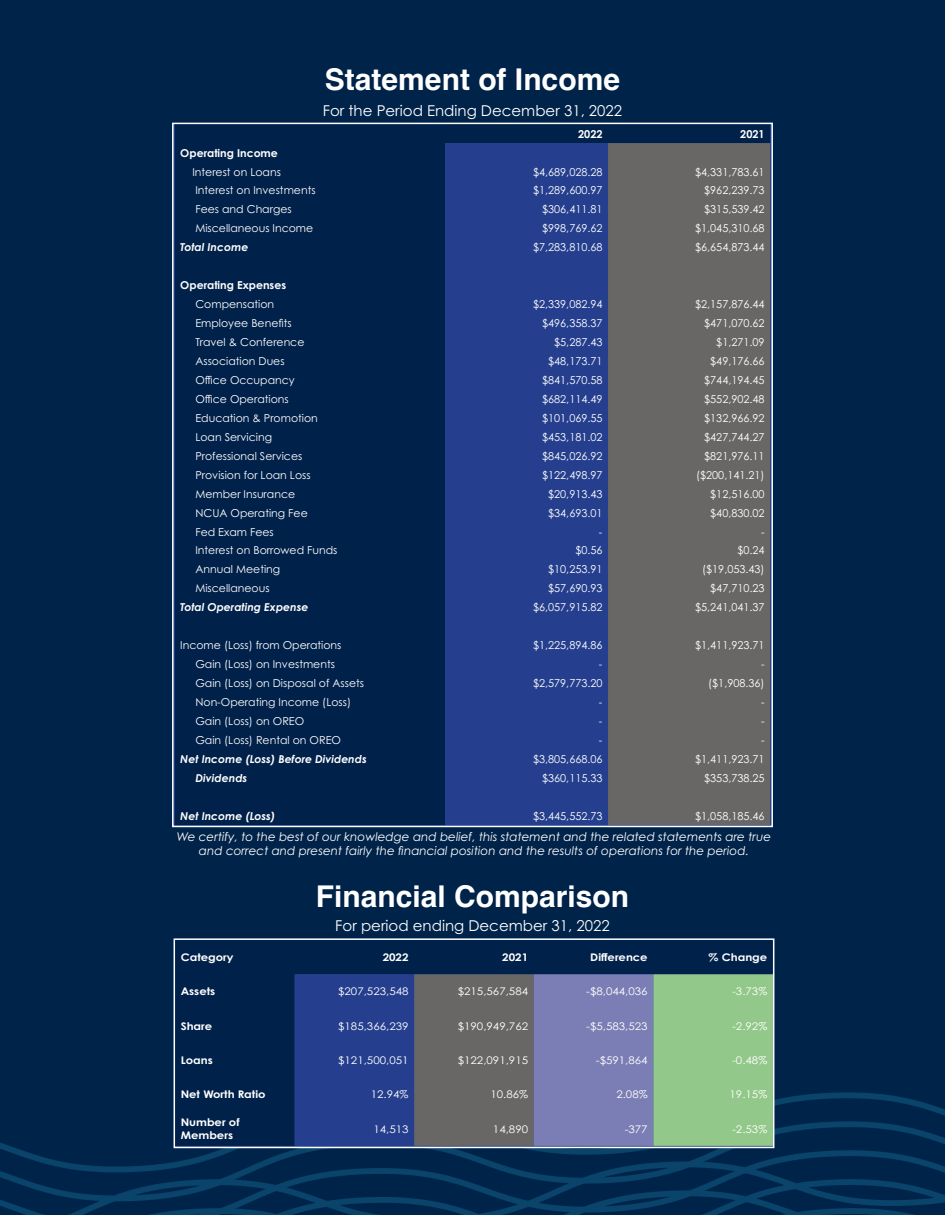
<style>
.page{position:relative;width:945px;height:1215px;background:#00234a}
.page>*{position:absolute;margin:0;border:0;box-sizing:border-box;transform-origin:0 0}
.t1{font:700 30px "Helvetica";color:#fff}
.t2{font:15px "Century Gothic Pro";color:#fff}
.t3{font:italic 12px/14.4px "Century Gothic Pro";color:#fff;text-align:center}
.Table{font:10.95px "Century Gothic Pro";color:#fff}
.Table-2{font:italic 700 10.95px "Century Gothic Pro";color:#fff}
.Table-3{font:700 10.95px "Century Gothic Pro";color:#fff}
.t4{font:10.5px "Century Gothic Pro";color:#fff;scale:1.1 1}
.t5{font:700 10.5px/12.6px "Century Gothic Pro";color:#fff;scale:1.1 1}
</style>
<div class="page">
<div style="left:175px;top:126px;width:595px;height:698px;background:#00214a"></div>
<div style="left:445px;top:124px;width:163px;height:19px;background:#00214a"></div>
<div style="left:445px;top:143px;width:163px;height:681px;background:#253f8e"></div>
<div style="left:608px;top:143px;width:162px;height:681px;background:#686766"></div>
<div style="left:177px;top:941px;width:594px;height:204px;background:#00214a"></div>
<svg style="left:295px;top:974px;width:476px;height:171px"></svg>
<div style="left:174px;top:938px;width:600px;height:210px;border:2px solid #fff"></div>
<p class="t1" style="left:325px;top:61px;width:297px">Statement of Income</p>
<p class="Table-3" style="left:578px;top:127px;width:26px">2022</p>
<p class="Table-3" style="left:740px;top:127px;width:26px">2021</p>
<p class="t2" style="left:323px;top:101px;width:301px">For the Period Ending December 31, 2022</p>
<p class="Table-3" style="left:180px;top:146px;width:99px">Operating Income</p>
<p class="Table" style="left:192px;top:165px;width:90px">Interest on Loans</p>
<p class="Table" style="left:533px;top:165px;width:71px">$4,689,028.28</p>
<p class="Table" style="left:695px;top:165px;width:71px">$4,331,783.61</p>
<p class="Table" style="left:195px;top:184px;width:122px">Interest on Investments</p>
<p class="Table" style="left:533px;top:184px;width:71px">$1,289,600.97</p>
<p class="Table" style="left:704px;top:184px;width:62px">$962,239.73</p>
<p class="Table" style="left:195px;top:203px;width:98px">Fees and Charges</p>
<p class="Table" style="left:542px;top:203px;width:62px">$306,411.81</p>
<p class="Table" style="left:704px;top:203px;width:62px">$315,539.42</p>
<p class="Table" style="left:195px;top:222px;width:119px">Miscellaneous Income</p>
<p class="Table" style="left:542px;top:222px;width:62px">$998,769.62</p>
<p class="Table" style="left:695px;top:222px;width:71px">$1,045,310.68</p>
<p class="Table-2" style="left:180px;top:240px;width:69px">Total Income</p>
<p class="Table" style="left:533px;top:241px;width:71px">$7,283,810.68</p>
<p class="Table" style="left:695px;top:241px;width:71px">$6,654,873.44</p>
<p class="Table-3" style="left:180px;top:278px;width:107px">Operating Expenses</p>
<p class="Table" style="left:195px;top:298px;width:80px">Compensation</p>
<p class="Table" style="left:533px;top:298px;width:71px">$2,339,082.94</p>
<p class="Table" style="left:695px;top:298px;width:71px">$2,157,876.44</p>
<p class="Table" style="left:195px;top:316px;width:98px">Employee Benefits</p>
<p class="Table" style="left:542px;top:316px;width:62px">$496,358.37</p>
<p class="Table" style="left:704px;top:316px;width:62px">$471,070.62</p>
<p class="Table" style="left:195px;top:335px;width:111px">Travel &amp; Conference</p>
<p class="Table" style="left:554px;top:335px;width:50px">$5,287.43</p>
<p class="Table" style="left:716px;top:335px;width:50px">$1,271.09</p>
<p class="Table" style="left:195px;top:354px;width:91px">Association Dues</p>
<p class="Table" style="left:548px;top:354px;width:56px">$48,173.71</p>
<p class="Table" style="left:710px;top:354px;width:56px">$49,176.66</p>
<p class="Table" style="left:195px;top:373px;width:101px">Office Occupancy</p>
<p class="Table" style="left:542px;top:373px;width:62px">$841,570.58</p>
<p class="Table" style="left:704px;top:373px;width:62px">$744,194.45</p>
<p class="Table" style="left:195px;top:392px;width:95px">Office Operations</p>
<p class="Table" style="left:542px;top:392px;width:62px">$682,114.49</p>
<p class="Table" style="left:704px;top:392px;width:62px">$552,902.48</p>
<p class="Table" style="left:195px;top:411px;width:124px">Education &amp; Promotion</p>
<p class="Table" style="left:542px;top:411px;width:62px">$101,069.55</p>
<p class="Table" style="left:704px;top:411px;width:62px">$132,966.92</p>
<p class="Table" style="left:195px;top:430px;width:78px">Loan Servicing</p>
<p class="Table" style="left:542px;top:430px;width:62px">$453,181.02</p>
<p class="Table" style="left:704px;top:430px;width:62px">$427,744.27</p>
<p class="Table" style="left:195px;top:449px;width:108px">Professional Services</p>
<p class="Table" style="left:542px;top:449px;width:62px">$845,026.92</p>
<p class="Table" style="left:704px;top:449px;width:62px">$821,976.11</p>
<p class="Table" style="left:195px;top:468px;width:117px">Provision for Loan Loss</p>
<p class="Table" style="left:542px;top:468px;width:62px">$122,498.97</p>
<p class="Table" style="left:696px;top:468px;width:70px">($200,141.21)</p>
<p class="Table" style="left:195px;top:487px;width:101px">Member Insurance</p>
<p class="Table" style="left:548px;top:487px;width:56px">$20,913.43</p>
<p class="Table" style="left:710px;top:487px;width:56px">$12,516.00</p>
<p class="Table" style="left:195px;top:506px;width:114px">NCUA Operating Fee</p>
<p class="Table" style="left:548px;top:506px;width:56px">$34,693.01</p>
<p class="Table" style="left:710px;top:506px;width:56px">$40,830.02</p>
<p class="Table" style="left:195px;top:525px;width:80px">Fed Exam Fees</p>
<p class="Table" style="left:599px;top:525px;width:5px">-</p>
<p class="Table" style="left:761px;top:525px;width:5px">-</p>
<p class="Table" style="left:195px;top:544px;width:144px">Interest on Borrowed Funds</p>
<p class="Table" style="left:575px;top:544px;width:29px">$0.56</p>
<p class="Table" style="left:737px;top:544px;width:29px">$0.24</p>
<p class="Table" style="left:195px;top:563px;width:86px">Annual Meeting</p>
<p class="Table" style="left:548px;top:563px;width:56px">$10,253.91</p>
<p class="Table" style="left:702px;top:563px;width:64px">($19,053.43)</p>
<p class="Table" style="left:195px;top:582px;width:76px">Miscellaneous</p>
<p class="Table" style="left:548px;top:582px;width:56px">$57,690.93</p>
<p class="Table" style="left:710px;top:582px;width:56px">$47,710.23</p>
<p class="Table-2" style="left:180px;top:600px;width:130px">Total Operating Expense</p>
<p class="Table" style="left:533px;top:601px;width:71px">$6,057,915.82</p>
<p class="Table" style="left:695px;top:601px;width:71px">$5,241,041.37</p>
<p class="Table" style="left:180px;top:639px;width:163px">Income (Loss) from Operations</p>
<p class="Table" style="left:533px;top:639px;width:71px">$1,225,894.86</p>
<p class="Table" style="left:695px;top:639px;width:71px">$1,411,923.71</p>
<p class="Table" style="left:195px;top:658px;width:141px">Gain (Loss) on Investments</p>
<p class="Table" style="left:599px;top:658px;width:5px">-</p>
<p class="Table" style="left:761px;top:658px;width:5px">-</p>
<p class="Table" style="left:195px;top:676px;width:170px">Gain (Loss) on Disposal of Assets</p>
<p class="Table" style="left:533px;top:676px;width:71px">$2,579,773.20</p>
<p class="Table" style="left:708px;top:676px;width:58px">($1,908.36)</p>
<p class="Table" style="left:195px;top:695px;width:157px">Non-Operating Income (Loss)</p>
<p class="Table" style="left:599px;top:695px;width:5px">-</p>
<p class="Table" style="left:761px;top:695px;width:5px">-</p>
<p class="Table" style="left:195px;top:714px;width:110px">Gain (Loss) on OREO</p>
<p class="Table" style="left:599px;top:714px;width:5px">-</p>
<p class="Table" style="left:761px;top:714px;width:5px">-</p>
<p class="Table" style="left:195px;top:733px;width:147px">Gain (Loss) Rental on OREO</p>
<p class="Table" style="left:599px;top:733px;width:5px">-</p>
<p class="Table" style="left:761px;top:733px;width:5px">-</p>
<p class="Table-2" style="left:180px;top:752px;width:188px">Net Income (Loss) Before Dividends</p>
<p class="Table" style="left:533px;top:752px;width:71px">$3,805,668.06</p>
<p class="Table" style="left:695px;top:752px;width:71px">$1,411,923.71</p>
<p class="Table-2" style="left:196px;top:771px;width:53px">Dividends</p>
<p class="Table" style="left:542px;top:771px;width:62px">$360,115.33</p>
<p class="Table" style="left:704px;top:771px;width:62px">$353,738.25</p>
<p class="Table-2" style="left:180px;top:809px;width:96px">Net Income (Loss)</p>
<p class="Table" style="left:533px;top:809px;width:71px">$3,445,552.73</p>
<p class="Table" style="left:695px;top:809px;width:71px">$1,058,185.46</p>
<p class="t3" style="left:177px;top:829px;width:596px">We certify, to the best of our knowledge and belief, this statement and the related statements are true and correct and present fairly the financial position and the results of operations for the period.</p>
<p class="t1" style="left:316px;top:878px;width:315px">Financial Comparison</p>
<p class="t2" style="left:335px;top:917px;width:276px">For period ending December 31, 2022</p>
<p class="t5" style="left:181px;top:951px;width:50px">Category</p>
<p class="t5" style="left:383px;top:951px;width:25px">2022</p>
<p class="t5" style="left:502px;top:951px;width:25px">2021</p>
<p class="t5" style="left:590px;top:951px;width:54px">Difference</p>
<p class="t5" style="left:709px;top:951px;width:55px">% Change</p>
<p class="t5" style="left:181px;top:985px;width:33px">Assets</p>
<p class="t4" style="left:338px;top:985px;width:66px">$207,523,548</p>
<p class="t4" style="left:458px;top:985px;width:66px">$215,567,584</p>
<p class="t4" style="left:586px;top:985px;width:57px">-$8,044,036</p>
<p class="t4" style="left:732px;top:985px;width:33px">-3.73%</p>
<p class="t5" style="left:181px;top:1020px;width:30px">Share</p>
<p class="t4" style="left:338px;top:1020px;width:66px">$185,366,239</p>
<p class="t4" style="left:458px;top:1020px;width:66px">$190,949,762</p>
<p class="t4" style="left:586px;top:1020px;width:57px">-$5,583,523</p>
<p class="t4" style="left:732px;top:1020px;width:33px">-2.92%</p>
<p class="t5" style="left:181px;top:1054px;width:31px">Loans</p>
<p class="t4" style="left:338px;top:1054px;width:66px">$121,500,051</p>
<p class="t4" style="left:458px;top:1054px;width:66px">$122,091,915</p>
<p class="t4" style="left:596px;top:1054px;width:49px">-$591,864</p>
<p class="t4" style="left:732px;top:1054px;width:33px">-0.48%</p>
<p class="t5" style="left:181px;top:1088px;width:79px">Net Worth Ratio</p>
<p class="t4" style="left:371px;top:1088px;width:36px">12.94%</p>
<p class="t4" style="left:490px;top:1088px;width:36px">10.86%</p>
<p class="t4" style="left:616px;top:1088px;width:30px">2.08%</p>
<p class="t4" style="left:730px;top:1088px;width:36px">19.15%</p>
<p class="t5" style="left:181px;top:1116px;width:55px">Number of<br>Members</p>
<p class="t4" style="left:373px;top:1122px;width:34px">14,513</p>
<p class="t4" style="left:493px;top:1122px;width:34px">14,890</p>
<p class="t4" style="left:625px;top:1122px;width:22px">-377</p>
<p class="t4" style="left:732px;top:1122px;width:33px">-2.53%</p>
</div>
